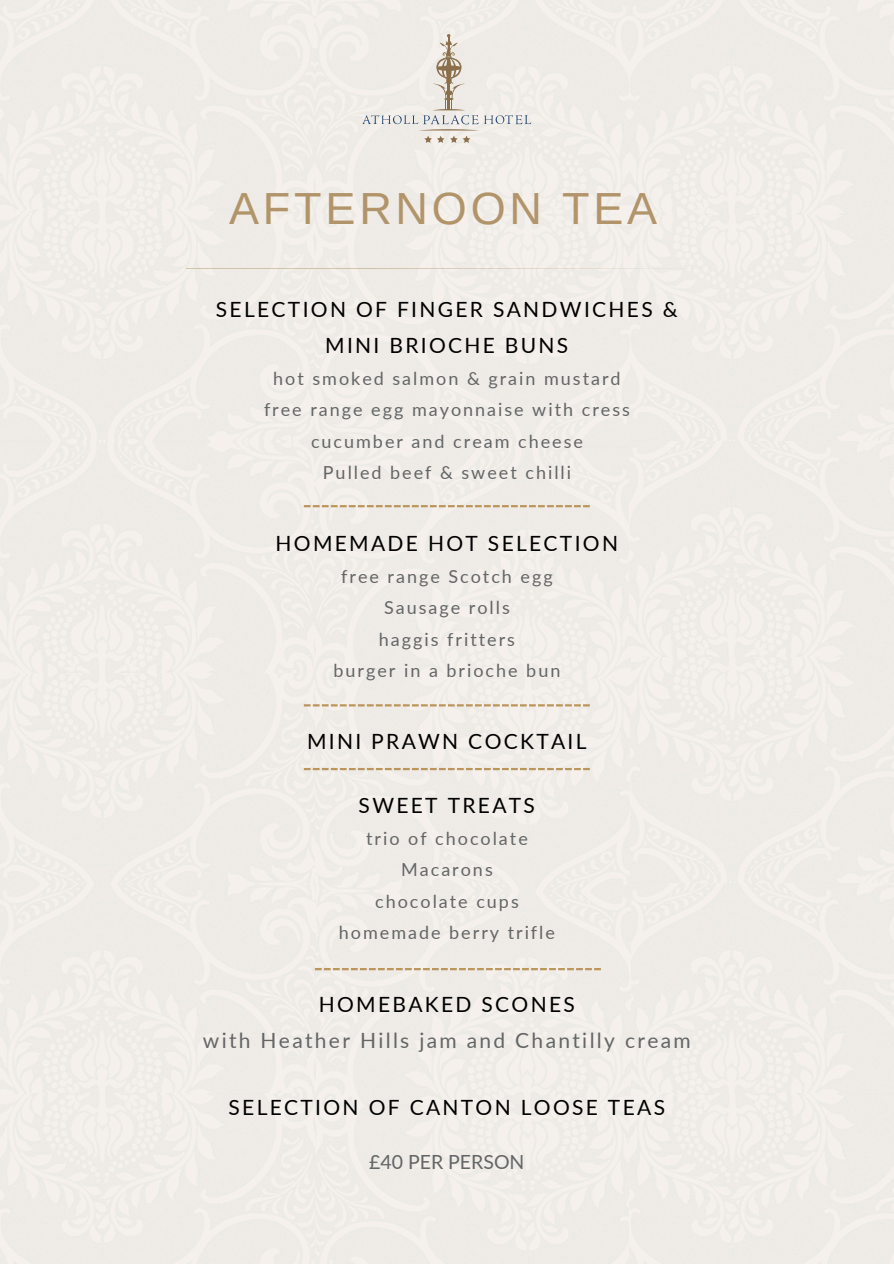
<style>
.page{position:relative;width:894px;height:1264px;background:#fff}
.page>*{position:absolute;margin:0;border:0;box-sizing:border-box;transform-origin:0 0}
.t1{font:45px "Arimo";letter-spacing:.085em;color:#b2946a}
.t2{font:21px/36px "Lato";letter-spacing:.11em;color:#000;text-align:center}
.t3{font:21px "Lato";letter-spacing:.11em;color:#636566}
.t4{font:19.5px "Lato";color:#636566}
.t5{font:18px/31.5px "Lato";letter-spacing:.11em;color:#636566;text-align:center}
</style>
<div class="page">
<svg style="left:424px;top:136px;width:20px;height:7px"></svg>
<svg style="left:450px;top:136px;width:20px;height:7px"></svg>
<svg style="left:362px;top:34px;width:169px;height:96px;background:#e8e4de"></svg>
<svg style="left:186px;top:268px;width:521px;height:1px"></svg>
<svg style="left:315px;top:968px;width:285px;height:2px"></svg>
<svg style="left:304px;top:768px;width:285px;height:2px"></svg>
<svg style="left:304px;top:505px;width:285px;height:2px"></svg>
<svg style="left:304px;top:704px;width:285px;height:2px"></svg>
<p class="t1" style="left:229px;top:183px;width:429px">AFTERNOON TEA</p>
<p class="t2" style="left:216px;top:291px;width:463px">SELECTION OF FINGER SANDWICHES &amp;<br>MINI BRIOCHE BUNS</p>
<p class="t5" style="left:264px;top:362px;width:367px">hot smoked salmon &amp; grain mustard free range egg mayonnaise with cress cucumber and cream cheese<br>Pulled beef &amp; sweet chilli</p>
<p class="t2" style="left:275px;top:525px;width:344px">HOMEMADE HOT SELECTION</p>
<p class="t5" style="left:333px;top:560px;width:228px">free range Scotch egg<br>Sausage rolls<br>haggis fritters<br>burger in a brioche bun</p>
<p class="t2" style="left:307px;top:723px;width:281px">MINI PRAWN COCKTAIL</p>
<p class="t2" style="left:358px;top:787px;width:178px">SWEET TREATS</p>
<p class="t5" style="left:339px;top:822px;width:217px">trio of chocolate<br>Macarons<br>chocolate cups homemade berry trifle</p>
<p class="t2" style="left:318px;top:985px;width:257px">HOMEBAKED SCONES</p>
<p class="t3" style="left:203px;top:1026px;width:489px">with Heather Hills jam and Chantilly cream</p>
<p class="t2" style="left:228px;top:1088px;width:438px">SELECTION OF CANTON LOOSE TEAS</p>
<p class="t4" style="left:369px;top:1149px;width:157px">£40 PER PERSON</p>
</div>
